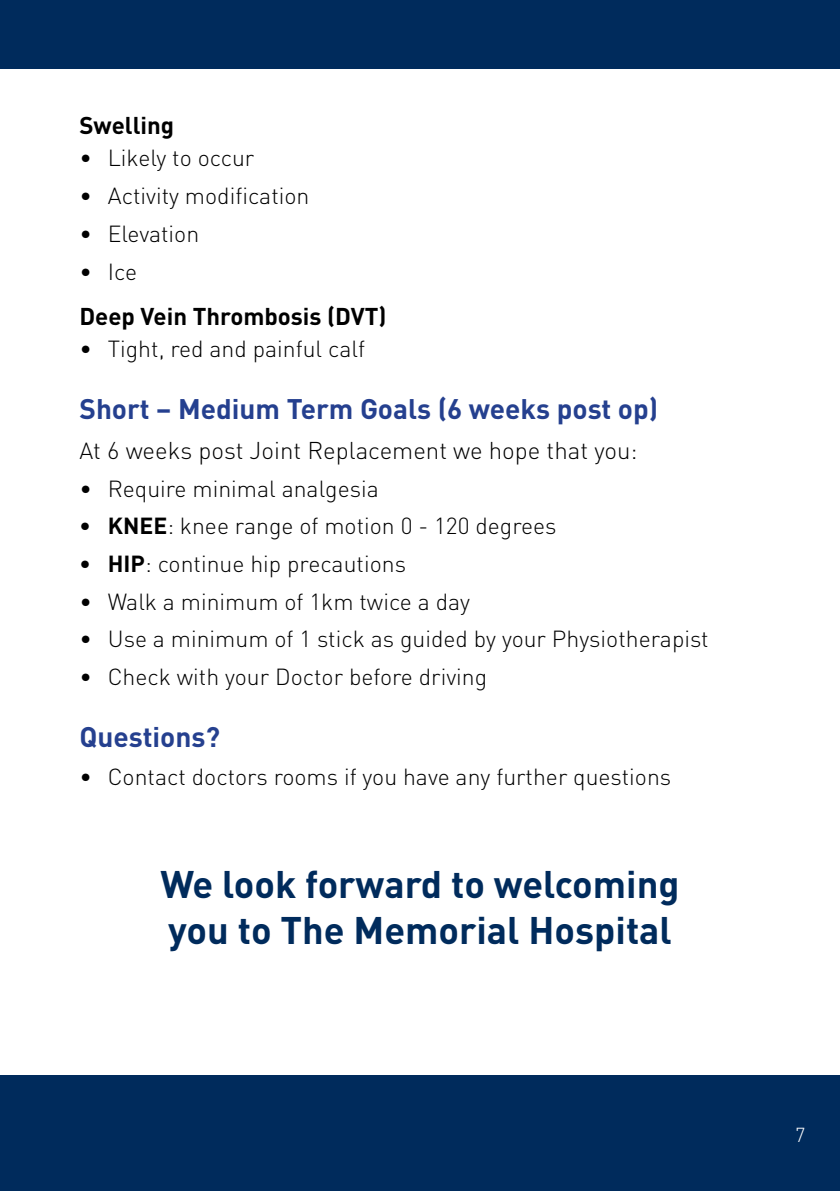
<style>
.page{position:relative;width:840px;height:1191px;background:#fff}
.page>*{position:absolute;margin:0;border:0;box-sizing:border-box;transform-origin:0 0}
.t1{font:700 38px/45.6px "DIN Pro";color:#002b5c}
.t2{font:700 28px "DIN Pro";color:#25408f}
.t3{font:300 24px "DIN Pro";color:#000}
.t4{font:700 24px "DIN Pro";color:#000}
.t5{font:300 23px "DIN Pro";color:#000}
.t6{font:300 20px "DIN Pro";color:#fff}
.s1{font-size:23px}
.s2{font-weight:700}
</style>
<div class="page">
<div style="left:0;top:0;width:839px;height:68px;background:#002b5c"></div>
<div style="left:0;top:1075px;width:839px;height:116px;background:#002b5c"></div>
<p class="t4" style="left:79px;top:109px;width:96px">Swelling</p>
<p class="t5" style="left:79px;top:142px;width:176px">• Likely to occur</p>
<p class="t5" style="left:79px;top:180px;width:231px">• Activity modification</p>
<p class="t5" style="left:79px;top:218px;width:121px">• Elevation</p>
<p class="t5" style="left:79px;top:255px;width:59px">• Ice</p>
<p class="t4" style="left:79px;top:300px;width:308px">Deep Vein Thrombosis (DVT)</p>
<p class="t5" style="left:79px;top:333px;width:287px">• Tight, red and painful calf</p>
<p class="t2" style="left:79px;top:390px;width:580px">Short – Medium Term Goals (6 weeks post op)</p>
<p class="t3" style="left:79px;top:434px;width:559px"><span class="s1">A</span>t 6 weeks post Joint Replacement we hope that you:</p>
<p class="t5" style="left:79px;top:473px;width:301px">• Require minimal analgesia</p>
<p class="t5" style="left:79px;top:510px;width:478px"><span class="s2">• KNEE</span>: knee range of motion 0 - 120 degrees</p>
<p class="t5" style="left:79px;top:548px;width:328px"><span class="s2">• HIP</span>: continue hip precautions</p>
<p class="t5" style="left:79px;top:586px;width:392px">• Walk a minimum of 1km twice a day</p>
<p class="t5" style="left:79px;top:623px;width:630px">• Use a minimum of 1 stick as guided by your Physiotherapist</p>
<p class="t5" style="left:79px;top:661px;width:409px">• Check with your Doctor before driving</p>
<p class="t2" style="left:79px;top:718px;width:142px">Questions?</p>
<p class="t5" style="left:79px;top:761px;width:593px">• Contact doctors rooms if you have any further questions</p>
<h1 class="t1" style="left:160px;top:860px;width:520px">We look forward to welcoming you to The Memorial Hospital</h1>
<p class="t6" style="left:794px;top:1121px;width:12px">7</p>
</div>
